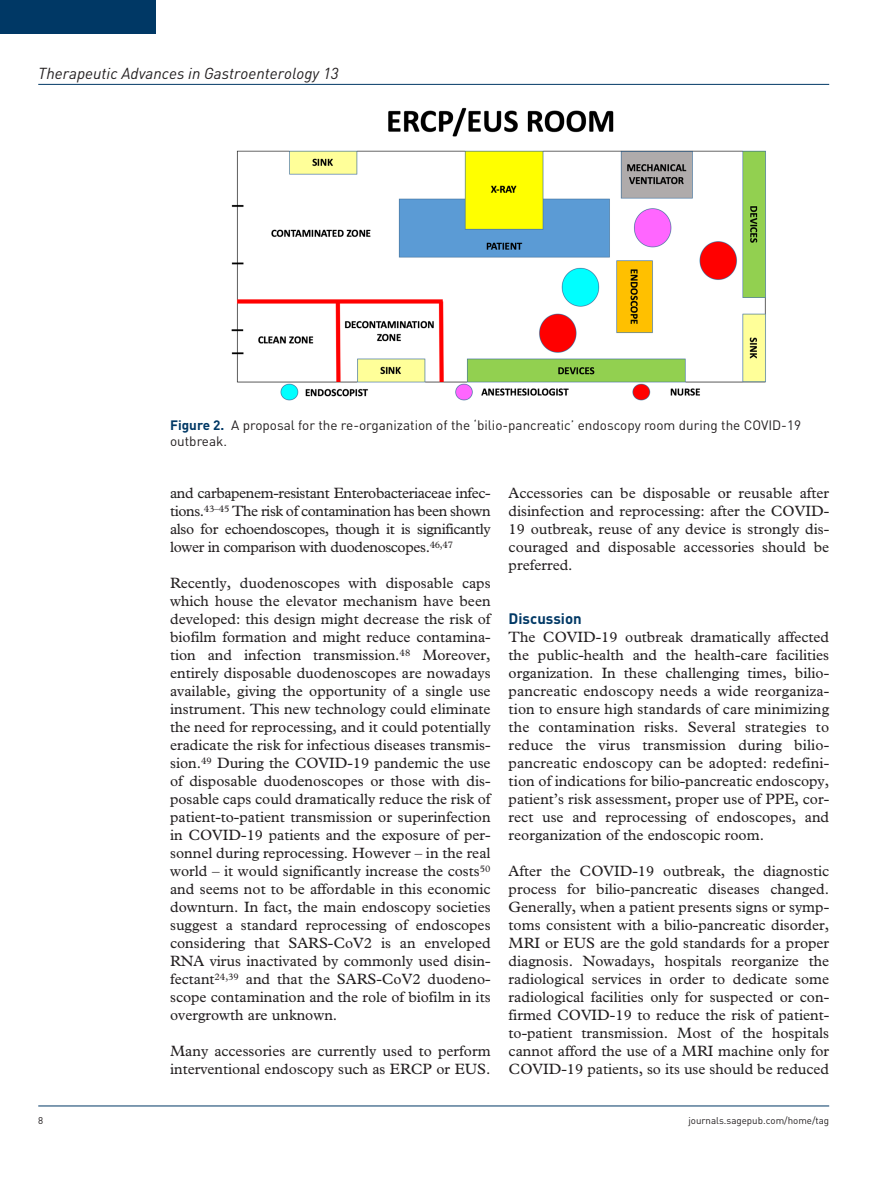
<style>
.page{position:relative;width:893px;height:1191px;background:#fff}
.page>*{position:absolute;margin:0;border:0;box-sizing:border-box;transform-origin:0 0}
.t1{font:italic 15.75px "DIN";color:#231f20}
.t2{font:15px/18px "Plantin Std";color:#231f20;text-align:justify}
.t3{font:700 15px "DIN";color:#003865}
.t4{font:13.5px/15.8px "DIN";color:#231f20}
.t5{font:9.75px "DIN";color:#231f20}
.s1{font-weight:700;color:#003865}
</style>
<div class="page">
<hr style="left:38px;top:84px;width:791px;height:1px;background:#003865">
<hr style="left:38px;top:1105px;width:791px;height:1px;background:#003865">
<div style="left:0;top:0;width:155px;height:34px;background:#003865"></div>
<img style="left:231px;top:107px;width:535px;height:294px">
<p class="t1" style="left:38px;top:63px;width:302px">Therapeutic Advances in Gastroenterology 13</p>
<p class="t4" style="left:170px;top:417px;width:632px"><span class="s1">Figure 2.</span> A proposal for the re-organization of the ‘bilio-pancreatic’ endoscopy room during the COVID-19 outbreak.</p>
<p class="t2" style="left:170px;top:484px;width:322px">and carbapenem-resistant Enterobacteriaceae infec&shy;tions.<sup>43–45</sup> The risk of contamination has been shown also for echoendoscopes, though it is significantly lower in comparison with duodenoscopes.<sup>46,47</sup></p>
<p class="t2" style="left:170px;top:574px;width:322px">Recently, duodenoscopes with disposable caps which house the elevator mechanism have been developed: this design might decrease the risk of biofilm formation and might reduce contamina&shy;tion and infection transmission.<sup>48</sup> Moreover, entirely disposable duodenoscopes are nowadays available, giving the opportunity of a single use instrument. This new technology could eliminate the need for reprocessing, and it could potentially eradicate the risk for infectious diseases transmis&shy;sion.<sup>49</sup> During the COVID-19 pandemic the use of disposable duodenoscopes or those with dis&shy;posable caps could dramatically reduce the risk of patient-to-patient transmission or superinfection in COVID-19 patients and the exposure of per&shy;sonnel during reprocessing. However – in the real world – it would significantly increase the costs<sup>50 </sup>and seems not to be affordable in this economic downturn. In fact, the main endoscopy societies suggest a standard reprocessing of endoscopes considering that SARS-CoV2 is an enveloped RNA virus inactivated by commonly used disin&shy;fectant<sup>24,39</sup> and that the SARS-CoV2 duodeno&shy;scope contamination and the role of biofilm in its overgrowth are unknown.</p>
<p class="t2" style="left:170px;top:1042px;width:322px">Many accessories are currently used to perform interventional endoscopy such as ERCP or EUS.</p>
<p class="t2" style="left:509px;top:484px;width:322px">Accessories can be disposable or reusable after disinfection and reprocessing: after the COVID-19 outbreak, reuse of any device is strongly dis&shy;couraged and disposable accessories should be preferred.</p>
<p class="t3" style="left:509px;top:609px;width:75px">Discussion</p>
<p class="t2" style="left:509px;top:628px;width:322px">The COVID-19 outbreak dramatically affected the public-health and the health-care facilities organization. In these challenging times, bilio&shy;pancreatic endoscopy needs a wide reorganiza&shy;tion to ensure high standards of care minimizing the contamination risks. Several strategies to reduce the virus transmission during bilio&shy;pancreatic endoscopy can be adopted: redefini&shy;tion of indications for bilio-pancreatic endoscopy, patient’s risk assessment, proper use of PPE, cor&shy;rect use and reprocessing of endoscopes, and reorganization of the endoscopic room.</p>
<p class="t2" style="left:509px;top:862px;width:322px">After the COVID-19 outbreak, the diagnostic process for bilio-pancreatic diseases changed.<br>Generally, when a patient presents signs or symp&shy;toms consistent with a bilio-pancreatic disorder, MRI or EUS are the gold standards for a proper diagnosis. Nowadays, hospitals reorganize the radiological services in order to dedicate some radiological facilities only for suspected or con&shy;firmed COVID-19 to reduce the risk of patient&shy;to-patient transmission. Most of the hospitals cannot afford the use of a MRI machine only for COVID-19 patients, so its use should be reduced</p>
<p class="t5" style="left:38px;top:1114px;width:7px">8</p>
<p class="t5" style="left:688px;top:1114px;width:142px">journals.sagepub.com/home/tag</p>
</div>
